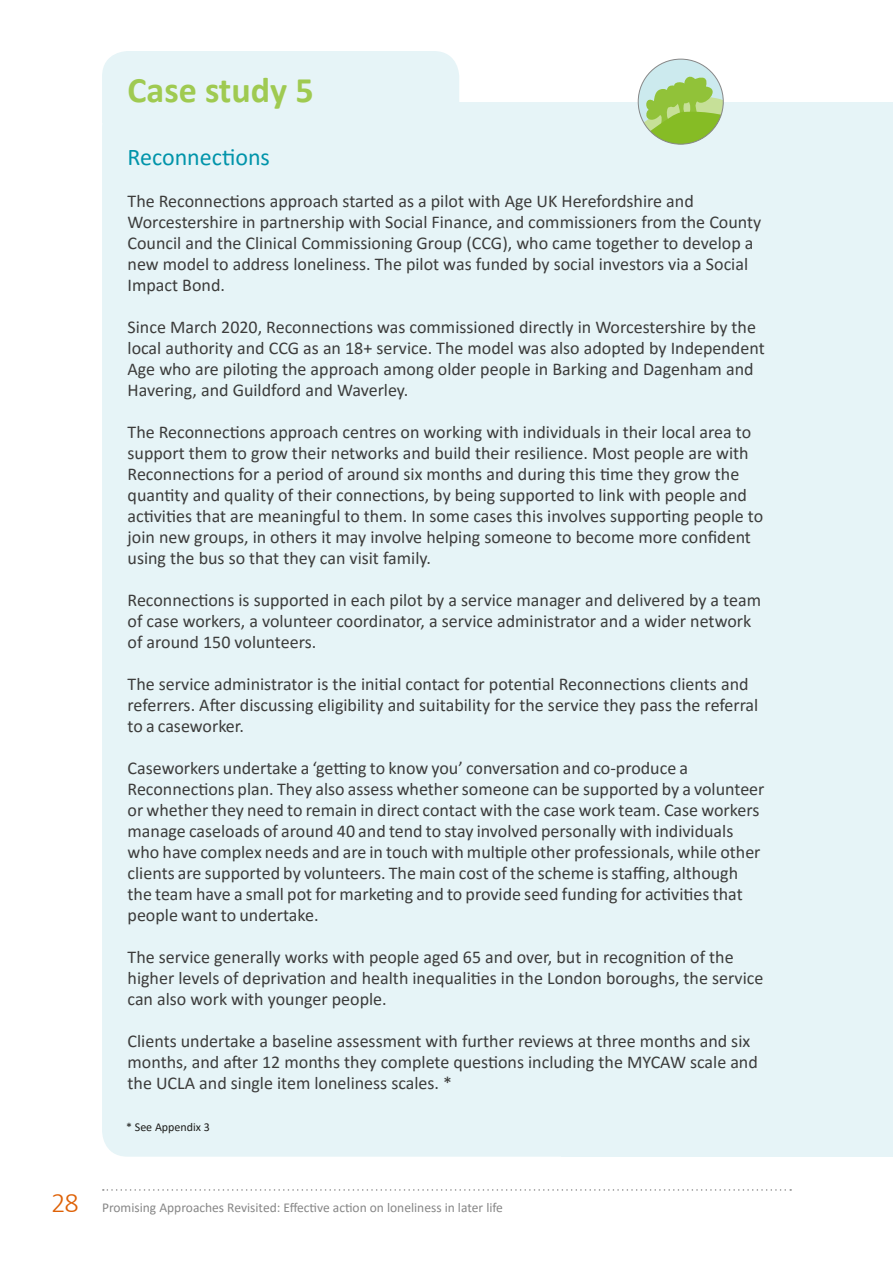
<style>
.page{position:relative;width:893px;height:1263px;background:#fff}
.page>*{position:absolute;margin:0;border:0;box-sizing:border-box;transform-origin:0 0}
.Case_study_number{font:700 36px "Calibri";color:#9fca51}
.t1{font:300 28.5px "Calibri";color:#de6106}
.t2{font:24px "Calibri";color:#0094aa}
.t3{font:18px/21px "Calibri";color:#3c3c3b}
.t4{font:13.5px "Calibri";color:#878787}
.Footnotes{font:12px "Calibri";color:#1d1d1b}
</style>
<div class="page">
<div style="left:561px;top:102px;width:332px;height:1055px;background:#e6f4f7"></div>
<div style="left:102px;top:102px;width:689px;height:1055px;background:#e6f4f7;border-radius:26px"></div>
<div style="left:638px;top:59px;width:85px;height:85px;background:#cceaee;border-radius:50%"></div>
<svg style="left:638px;top:73px;width:85px;height:71px"></svg>
<div style="left:102px;top:51px;width:357px;height:71px;background:#e6f4f7"></div>
<svg style="left:103px;top:1189px;width:688px;height:2px"></svg>
<h2 class="t1" style="left:51px;top:1185px;width:29px">28</h2>
<p class="Case_study_number" style="left:128px;top:65px;width:188px">Case study 5</p>
<p class="t2" style="left:128px;top:140px;width:144px">Reconnections</p>
<p class="t3" style="left:128px;top:190px;width:635px">The Reconnections approach started as a pilot with Age UK Herefordshire and Worcestershire in partnership with Social Finance, and commissioners from the County Council and the Clinical Commissioning Group (CCG), who came together to develop a new model to address loneliness. The pilot was funded by social investors via a Social Impact Bond.</p>
<p class="t3" style="left:128px;top:316px;width:639px">Since March 2020, Reconnections was commissioned directly in Worcestershire by the local authority and CCG as an 18+ service. The model was also adopted by Independent Age who are piloting the approach among older people in Barking and Dagenham and Havering, and Guildford and Waverley.</p>
<p class="t3" style="left:128px;top:421px;width:637px">The Reconnections approach centres on working with individuals in their local area to support them to grow their networks and build their resilience. Most people are with Reconnections for a period of around six months and during this time they grow the quantity and quality of their connections, by being supported to link with people and activities that are meaningful to them. In some cases this involves supporting people to join new groups, in others it may involve helping someone to become more confident using the bus so that they can visit family.</p>
<p class="t3" style="left:128px;top:589px;width:635px">Reconnections is supported in each pilot by a service manager and delivered by a team of case workers, a volunteer coordinator, a service administrator and a wider network of around 150 volunteers.</p>
<p class="t3" style="left:128px;top:673px;width:632px">The service administrator is the initial contact for potential Reconnections clients and referrers. After discussing eligibility and suitability for the service they pass the referral to a caseworker.</p>
<p class="t3" style="left:128px;top:757px;width:638px">Caseworkers undertake a ‘getting to know you’ conversation and co-produce a Reconnections plan. They also assess whether someone can be supported by a volunteer or whether they need to remain in direct contact with the case work team. Case workers manage caseloads of around 40 and tend to stay involved personally with individuals who have complex needs and are in touch with multiple other professionals, while other clients are supported by volunteers. The main cost of the scheme is staffing, although the team have a small pot for marketing and to provide seed funding for activities that people want to undertake.</p>
<p class="t3" style="left:128px;top:946px;width:637px">The service generally works with people aged 65 and over, but in recognition of the higher levels of deprivation and health inequalities in the London boroughs, the service can also work with younger people.</p>
<p class="t3" style="left:128px;top:1030px;width:632px">Clients undertake a baseline assessment with further reviews at three months and six months, and after 12 months they complete questions including the MYCAW scale and the UCLA and single item loneliness scales. *</p>
<p class="Footnotes" style="left:126px;top:1119px;width:85px">* See Appendix 3</p>
<p class="t4" style="left:102px;top:1198px;width:402px">Promising Approaches Revisited: Effective action on loneliness in later life</p>
</div>
